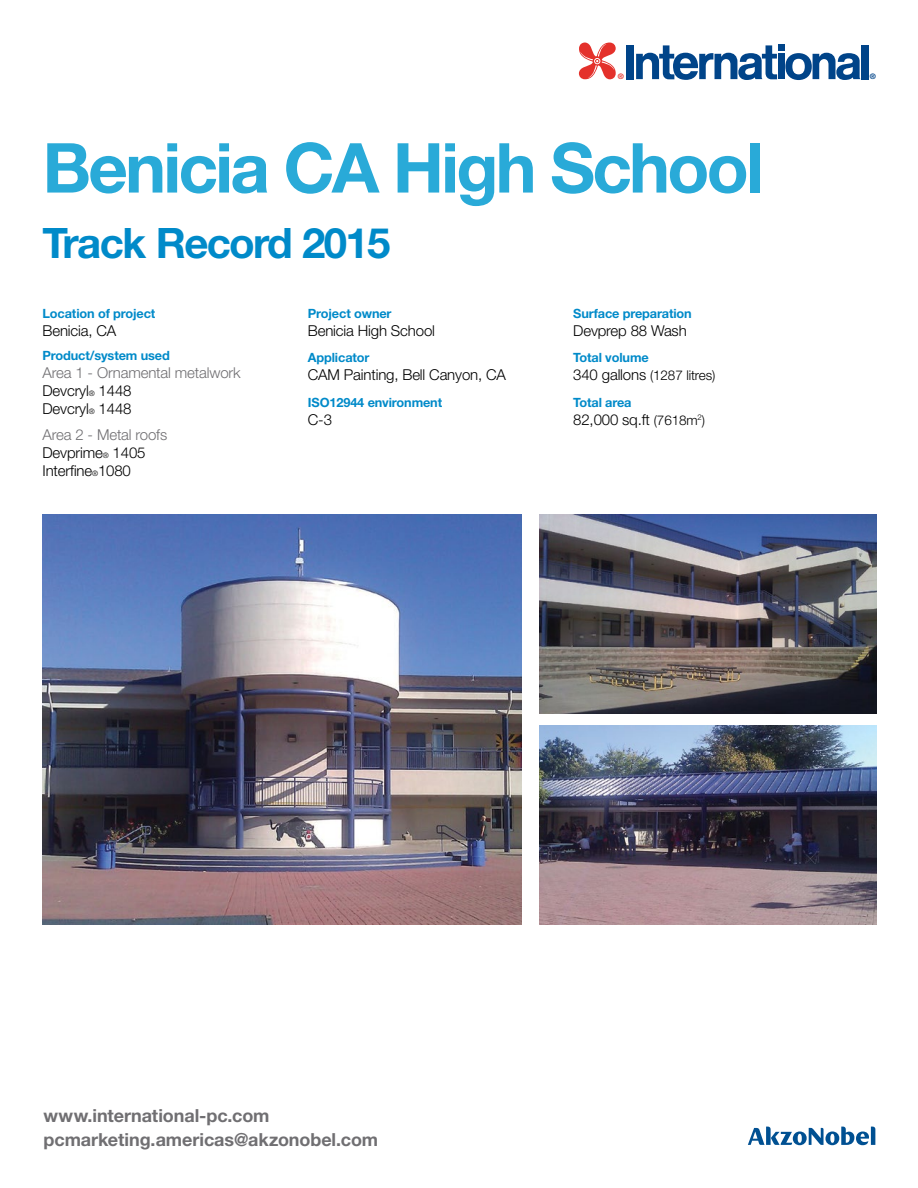
<style>
.page{position:relative;width:918px;height:1188px;background:#fff}
.page>*{position:absolute;margin:0;border:0;box-sizing:border-box;transform-origin:0 0}
.t1{font:700 69px "Helvetica Neue LT Pro";letter-spacing:-.04em;color:#29aad8}
.t2{font:700 42px "Helvetica Neue LT Pro";letter-spacing:-.04em;color:#008ac9}
.t3{font:700 18px/24px "Helvetica Neue LT Pro";letter-spacing:-.005em;color:#706f72}
.t4{font:300 15px/18px "Helvetica Neue LT Pro";letter-spacing:-.01em;color:#000}
.t5{font:300 15px/18px "Helvetica Neue LT Pro";letter-spacing:-.01em;color:#706f72}
.t6{font:300 13.5px "Helvetica Neue LT Pro";letter-spacing:-.01em;color:#000}
.t7{font:700 12.75px "Helvetica Neue LT Pro";letter-spacing:-.01em;color:#008ac9}
.t8{font:700 7.65px "Helvetica Neue";color:#e4312b}
.t9{font:700 7.65px "Helvetica Neue";color:#004489}
.s1{color:#000}
.s2{font-size:7.5px;color:#000}
.s3{color:#706f72}
.s4{font-size:7.5px}
.s5{font-size:15px}
.s6{font-size:13.5px}
</style>
<div class="page">
<svg style="left:748px;top:1127px;width:127px;height:18px"></svg>
<div style="left:861px;top:45px;width:8px;height:34px;background:#004489"></div>
<div style="left:778px;top:45px;width:7px;height:6px;background:#004489"></div>
<div style="left:778px;top:54px;width:7px;height:25px;background:#004489"></div>
<div style="left:627px;top:45px;width:7px;height:34px;background:#004489"></div>
<svg style="left:636px;top:45px;width:141px;height:35px"></svg>
<svg style="left:785px;top:53px;width:75px;height:27px"></svg>
<svg style="left:579px;top:43px;width:37px;height:36px"></svg>
<img style="left:539px;top:515px;width:338px;height:199px">
<img style="left:43px;top:515px;width:478px;height:410px">
<img style="left:539px;top:726px;width:338px;height:199px">
<p class="t8" style="left:618px;top:72px;width:8px">®</p>
<p class="t9" style="left:870px;top:72px;width:8px">®</p>
<h1 class="t1" style="left:43px;top:124px;width:723px">Benicia CA High School</h1>
<h2 class="t2" style="left:43px;top:217px;width:350px">Track Record 2015</h2>
<p class="t7" style="left:43px;top:305px;width:114px">Location of project</p>
<p class="t4" style="left:43px;top:321px;width:75px">Benicia, CA</p>
<p class="t7" style="left:43px;top:347px;width:129px">Product/system used</p>
<p class="t5" style="left:43px;top:363px;width:200px">Area 1 - Ornamental metalwork<br><span class="s1">Devcryl</span><span class="s2">®</span> <span class="s1">1448<br>Devcryl</span><span class="s2">®</span> <span class="s1">1448</span></p>
<p class="t4" style="left:43px;top:425px;width:126px"><span class="s3">Area 2 - Metal roofs<br></span>Devprime<span class="s4">®</span> 1405<br>Interfine<span class="s4">®</span>1080</p>
<p class="t7" style="left:308px;top:305px;width:85px">Project owner</p>
<p class="t4" style="left:308px;top:321px;width:129px">Benicia High School</p>
<p class="t7" style="left:308px;top:350px;width:63px">Applicator</p>
<p class="t4" style="left:308px;top:366px;width:200px">CAM Painting, Bell Canyon, CA</p>
<p class="t7" style="left:308px;top:394px;width:136px">ISO12944 environment</p>
<p class="t4" style="left:308px;top:410px;width:26px">C-3</p>
<p class="t7" style="left:573px;top:305px;width:120px">Surface preparation</p>
<p class="t4" style="left:573px;top:321px;width:115px">Devprep 88 Wash</p>
<p class="t7" style="left:573px;top:350px;width:77px">Total volume</p>
<p class="t6" style="left:573px;top:367px;width:144px"><span class="s5">340 gallons</span> (1287 litres)</p>
<p class="t7" style="left:573px;top:394px;width:60px">Total area</p>
<p class="t4" style="left:573px;top:410px;width:133px">82,000 sq.ft <span class="s6">(7618m</span><sup>2</sup><span class="s6">)</span></p>
<p class="t3" style="left:44px;top:1103px;width:336px">www.international-pc.com pcmarketing.americas@akzonobel.com</p>
</div>
